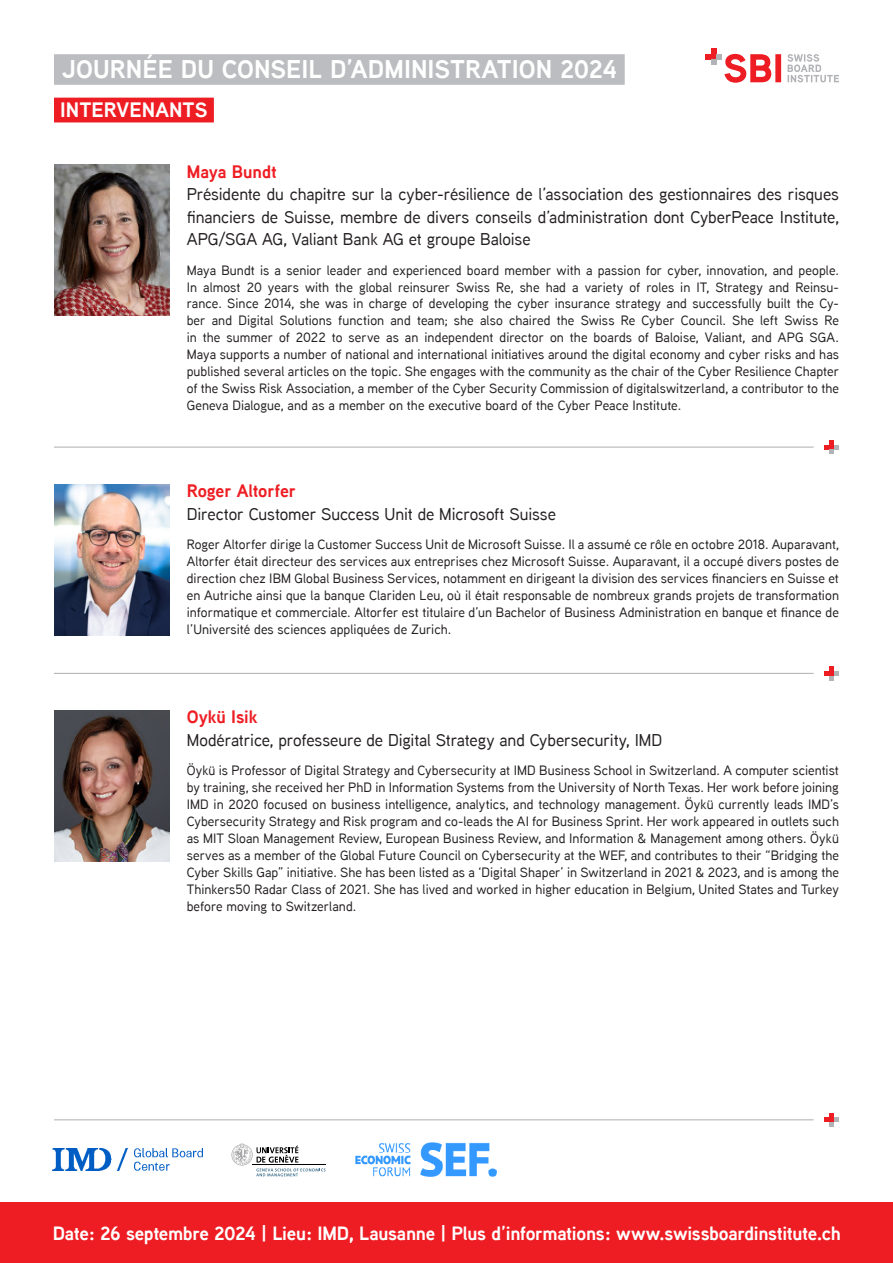
<style>
.page{position:relative;width:893px;height:1263px;background:#fff}
.page>*{position:absolute;margin:0;border:0;box-sizing:border-box;transform-origin:0 0}
.t1{font:700 25.5px "Aaux Next";color:#fff}
.t2{font:700 20.7px "Aaux Next";color:#fff}
.t3{font:700 19.2px "Aaux Next";letter-spacing:-.02em;color:#fff}
.t4{font:700 18px "Aaux Next";letter-spacing:-.01em;color:#ee1d23}
.t5{font:500 17.1px/22.5px "Aaux Next";letter-spacing:-.005em;color:#231f20;text-align:justify}
.t6{font:500 13.5px/16.8px "Aaux Next";letter-spacing:.005em;color:#231f20;text-align:justify}
</style>
<div class="page">
<svg style="left:706px;top:49px;width:75px;height:34px"></svg>
<svg style="left:787px;top:54px;width:52px;height:28px"></svg>
<div style="left:54px;top:54px;width:571px;height:31px;background:#bcbdc0"></div>
<svg style="left:231px;top:1143px;width:95px;height:33px"></svg>
<img style="left:356px;top:1143px;width:140px;height:33px">
<img style="left:53px;top:1149px;width:150px;height:21px">
<div style="left:0;top:1203px;width:893px;height:60px;background:#ee1d23"></div>
<div style="left:54px;top:98px;width:160px;height:24px;background:#ee1d23"></div>
<hr style="left:54px;top:1119px;width:760px;height:1px;background:#b2b3b7">
<svg style="left:824px;top:1113px;width:15px;height:14px"></svg>
<img style="left:54px;top:165px;width:115px;height:151px">
<hr style="left:54px;top:447px;width:760px;height:1px;background:#b2b3b7">
<svg style="left:824px;top:440px;width:15px;height:14px"></svg>
<hr style="left:54px;top:673px;width:760px;height:1px;background:#b2b3b7">
<svg style="left:824px;top:666px;width:15px;height:15px"></svg>
<img style="left:54px;top:484px;width:116px;height:152px">
<img style="left:54px;top:711px;width:115px;height:151px">
<p class="t1" style="left:62px;top:52px;width:557px">JOURNÉE DU CONSEIL D’ADMINISTRATION 2024</p>
<p class="t2" style="left:60px;top:95px;width:149px">INTERVENANTS</p>
<p class="t4" style="left:187px;top:159px;width:92px">Maya Bundt</p>
<p class="t5" style="left:187px;top:182px;width:654px">Présidente du chapitre sur la cyber-résilience de l’association des gestionnaires des risques financiers de Suisse, membre de divers conseils d’administration dont CyberPeace Institute, APG/SGA AG, Valiant Bank AG et groupe Baloise</p>
<p class="t6" style="left:187px;top:261px;width:654px">Maya Bundt is a senior leader and experienced board member with a passion for cyber, innovation, and people.<br>In almost 20 years with the global reinsurer Swiss Re, she had a variety of roles in IT, Strategy and Reinsu&shy;rance. Since 2014, she was in charge of developing the cyber insurance strategy and successfully built the Cy&shy;ber and Digital Solutions function and team; she also chaired the Swiss Re Cyber Council. She left Swiss Re in the summer of 2022 to serve as an independent director on the boards of Baloise, Valiant, and APG SGA.<br>Maya supports a number of national and international initiatives around the digital economy and cyber risks and has published several articles on the topic. She engages with the community as the chair of the Cyber Resilience Chapter of the Swiss Risk Association, a member of the Cyber Security Commission of digitalswitzerland, a contributor to the Geneva Dialogue, and as a member on the executive board of the Cyber Peace Institute.</p>
<p class="t4" style="left:187px;top:478px;width:111px">Roger Altorfer</p>
<p class="t5" style="left:187px;top:502px;width:371px">Director Customer Success Unit de Microsoft Suisse</p>
<p class="t6" style="left:187px;top:536px;width:654px">Roger Altorfer dirige la Customer Success Unit de Microsoft Suisse. Il a assumé ce rôle en octobre 2018. Auparavant, Altorfer était directeur des services aux entreprises chez Microsoft Suisse. Auparavant, il a occupé divers postes de direction chez IBM Global Business Services, notamment en dirigeant la division des services financiers en Suisse et en Autriche ainsi que la banque Clariden Leu, où il était responsable de nombreux grands projets de transformation informatique et commerciale. Altorfer est titulaire d’un Bachelor of Business Administration en banque et finance de l’Université des sciences appliquées de Zurich.</p>
<p class="t4" style="left:187px;top:704px;width:72px">Oykü Isik</p>
<p class="t5" style="left:187px;top:728px;width:477px">Modératrice, professeure de Digital Strategy and Cybersecurity, IMD</p>
<p class="t6" style="left:187px;top:762px;width:654px">Öykü is Professor of Digital Strategy and Cybersecurity at IMD Business School in Switzerland. A computer scientist by training, she received her PhD in Information Systems from the University of North Texas. Her work before joining IMD in 2020 focused on business intelligence, analytics, and technology management. Öykü currently leads IMD’s Cybersecurity Strategy and Risk program and co-leads the AI for Business Sprint. Her work appeared in outlets such as MIT Sloan Management Review, European Business Review, and Information &amp; Management among others. Öykü serves as a member of the Global Future Council on Cybersecurity at the WEF, and contributes to their “Bridging the Cyber Skills Gap” initiative. She has been listed as a ‘Digital Shaper’ in Switzerland in 2021 &amp; 2023, and is among the Thinkers50 Radar Class of 2021. She has lived and worked in higher education in Belgium, United States and Turkey before moving to Switzerland.</p>
<p class="t3" style="left:53px;top:1219px;width:789px">Date: 26 septembre 2024 | Lieu: IMD, Lausanne | Plus d’informations: www.swissboardinstitute.ch</p>
</div>
